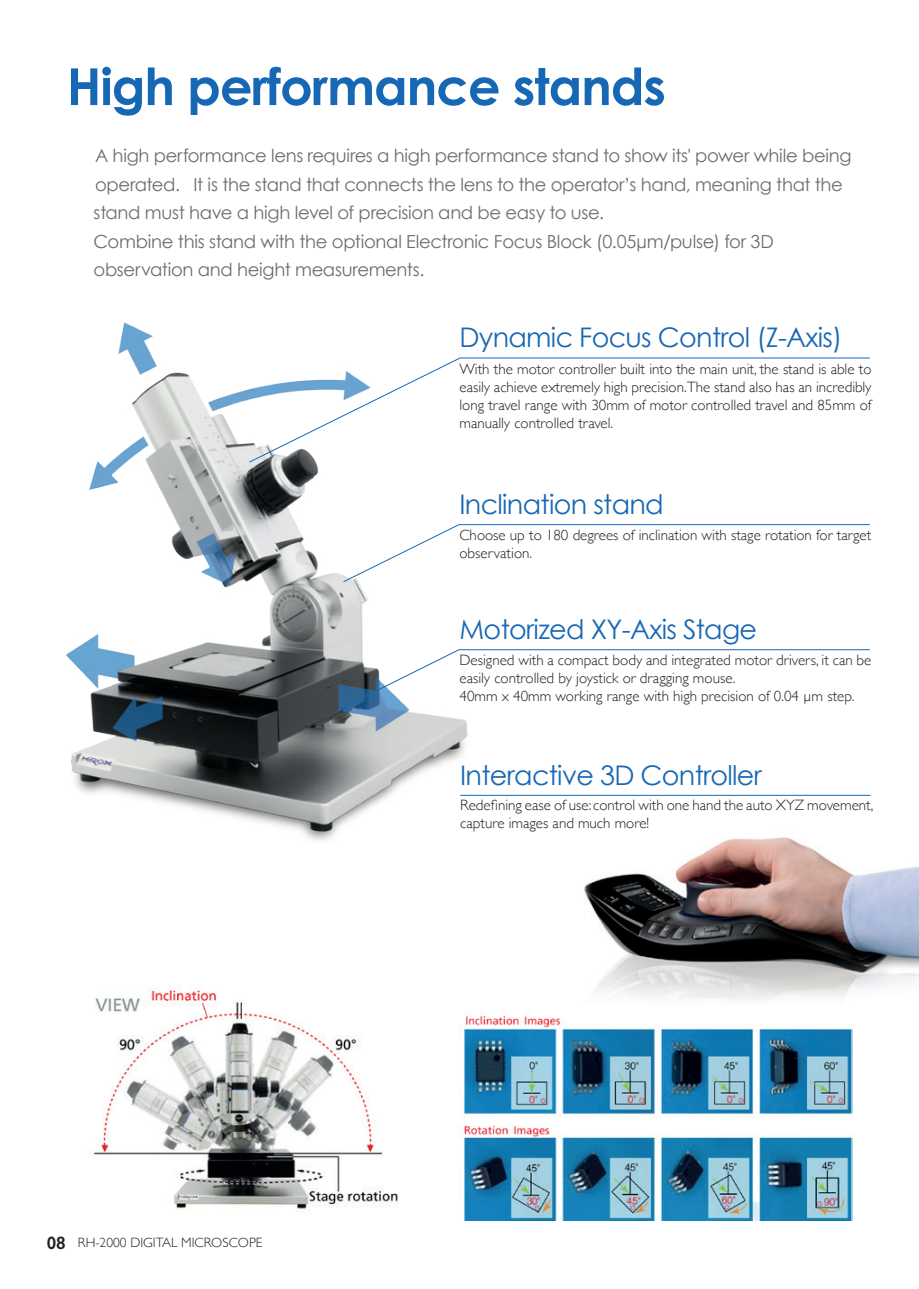
<style>
.page{position:relative;width:919px;height:1289px;background:#fff}
.page>*{position:absolute;margin:0;border:0;box-sizing:border-box;transform-origin:0 0}
.t1{font:700 51px "Century Gothic";letter-spacing:-.02em;color:#1768b4}
.t2{font:27px "Century Gothic";letter-spacing:-.025em;color:#1768b4}
.t3{font:18px/28.5px "Century Gothic";letter-spacing:-.015em;color:#6c6d70}
.t4{font:300 15px/18px "Gill Sans";color:#231f20}
.t5{font:300 13.5px "Gill Sans";color:#231f20}
.s1{font-weight:600;font-size:18px}
</style>
<div class="page">
<img style="left:66px;top:322px;width:429px;height:519px">
<img style="left:464px;top:1011px;width:388px;height:209px">
<img style="left:93px;top:990px;width:305px;height:221px">
<img style="left:568px;top:837px;width:350px;height:181px">
<hr style="left:459px;top:357px;width:410px;height:1px;background:#1768b4">
<hr style="left:459px;top:649px;width:410px;height:1px;background:#1768b4">
<hr style="left:459px;top:524px;width:410px;height:1px;background:#1768b4">
<svg style="left:342px;top:523px;width:118px;height:59px"></svg>
<svg style="left:339px;top:648px;width:122px;height:61px"></svg>
<hr style="left:460px;top:795px;width:410px;height:1px;background:#1768b4">
<svg style="left:248px;top:357px;width:212px;height:106px"></svg>
<h1 class="t1" style="left:67px;top:54px;width:600px">High performance stands</h1>
<p class="t3" style="left:94px;top:141px;width:759px">A high performance lens requires a high performance stand to show its' power while being operated. It is the stand that connects the lens to the operator’s hand, meaning that the stand must have a high level of precision and be easy to use.<br>Combine this stand with the optional Electronic Focus Block (0.05µm/pulse) for 3D observation and height measurements.</p>
<h2 class="t2" style="left:459px;top:321px;width:384px">Dynamic Focus Control (Z-Axis)</h2>
<p class="t4" style="left:459px;top:359px;width:413px;text-align:justify">With the motor controller built into the main unit, the stand is able to easily achieve extremely high precision.The stand also has an incredibly long travel range with 30mm of motor controlled travel and 85mm of manually controlled travel.</p>
<h2 class="t2" style="left:459px;top:488px;width:206px">Inclination stand</h2>
<p class="t4" style="left:459px;top:525px;width:413px">Choose up to 180 degrees of inclination with stage rotation for target observation.</p>
<h2 class="t2" style="left:459px;top:613px;width:299px">Motorized XY-Axis Stage</h2>
<p class="t4" style="left:459px;top:650px;width:413px">Designed with a compact body and integrated motor drivers, it can be easily controlled by joystick or dragging mouse.<br>40mm x 40mm working range with high precision of 0.04 µm step.</p>
<p class="t5" style="left:47px;top:1231px;width:217px"><span class="s1">08</span> RH-2000 DIGITAL MICROSCOPE</p>
<h2 class="t2" style="left:460px;top:758px;width:303px">Interactive 3D Controller</h2>
<p class="t4" style="left:460px;top:795px;width:414px">Redefining ease of use: control with one hand the auto XYZ movement, capture images and much more!</p>
</div>
